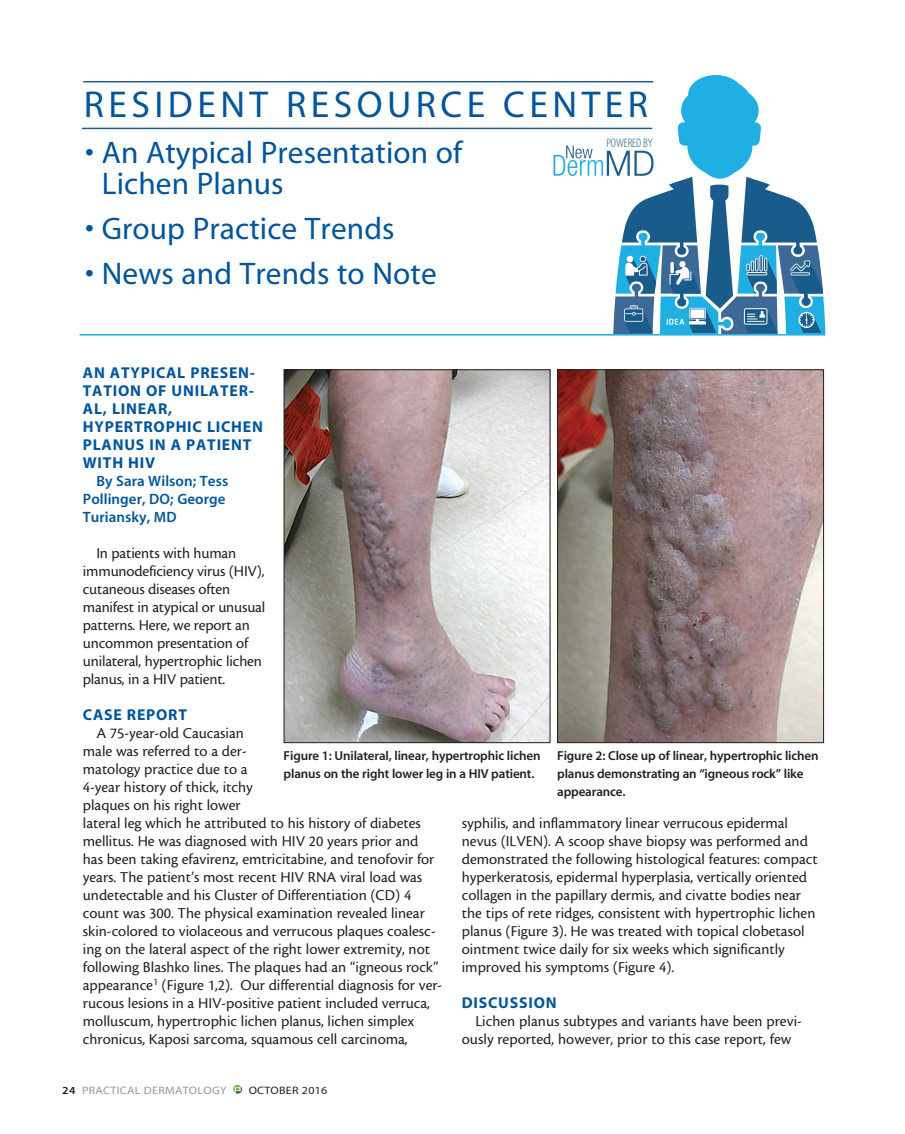
<style>
.page{position:relative;width:905px;height:1134px;background:#fff}
.page>*{position:absolute;margin:0;border:0;box-sizing:border-box;transform-origin:0 0}
.headline{font:37.5px "Myriad MM 400 600";letter-spacing:.12em;color:#01559f}
.headline-2{font:31.35px/31.5px "Myriad MM 400 600";letter-spacing:.005em;color:#01559f}
.body{font:15.75px/18px "Cronos MM 408 10";color:#231f20}
.subhead{font:15.75px/18px "Myriad MM 700 600";letter-spacing:.05em;color:#01559f}
.body-2{font:15px/18px "Myriad MM 565 600";letter-spacing:.005em;color:#01559f}
.t1{font:13.05px/18px "Myriad MM 565 600";letter-spacing:-.01em;color:#231f20}
.sidebar_body{font:12.3px "Myriad MM 215 300";letter-spacing:-.01em;color:#195b8a}
.t2{font:10.8px "Myriad MM 400 600";letter-spacing:.025em;color:#939598;scale:1.11 1}
.t3{font:10.8px "Myriad MM 400 600";letter-spacing:.025em;color:#231f20;scale:1.11 1}
.s1{font-family:"Myriad MM 565 600";color:#231f20}
</style>
<div class="page">
<svg style="left:233px;top:1085px;width:9px;height:9px"></svg>
<hr style="left:80px;top:334px;width:745px;height:2px;background:#1fafe2">
<svg style="left:553px;top:75px;width:272px;height:259px"></svg>
<div style="left:82px;top:88px;width:570px;height:36px;background:#fff"></div>
<hr style="left:83px;top:81px;width:570px;height:1px;background:#195b8a">
<hr style="left:82px;top:128px;width:570px;height:1px;background:#195b8a">
<img style="left:286px;top:371px;width:262px;height:370px">
<div style="left:284px;top:369px;width:266px;height:374px;border:1px solid #231f20"></div>
<img style="left:559px;top:371px;width:263px;height:370px">
<div style="left:557px;top:369px;width:267px;height:374px;border:1px solid #231f20"></div>
<p class="headline" style="left:84px;top:87px;width:566px">RESIDENT RESOURCE CENTER</p>
<p class="headline-2" style="left:102px;top:138px;width:362px;text-indent:-16px">• An Atypical Presentation of<br>Lichen Planus</p>
<p class="headline-2" style="left:85px;top:215px;width:311px">• Group Practice Trends</p>
<p class="headline-2" style="left:85px;top:260px;width:353px">• News and Trends to Note</p>
<p class="sidebar_body" style="left:606px;top:137px;width:47px">POWERED BY</p>
<p class="subhead" style="left:83px;top:365px;width:182px">AN ATYPICAL PRESEN-<br>TATION OF UNILATER-<br>AL, LINEAR,<br>HYPERTROPHIC LICHEN<br>PLANUS IN A PATIENT<br>WITH HIV</p>
<p class="body-2" style="left:83px;top:473px;width:147px;text-indent:13px">By Sara Wilson; Tess<br>Pollinger, DO; George<br>Turiansky, MD</p>
<p class="body" style="left:83px;top:544px;width:184px;text-indent:13px">In patients with human immunodeficiency virus (HIV), cutaneous diseases often manifest in atypical or unusual patterns. Here, we report an uncommon presentation of unilateral, hypertrophic lichen planus, in a HIV patient.</p>
<p class="subhead" style="left:83px;top:707px;width:106px">CASE REPORT</p>
<p class="body" style="left:83px;top:724px;width:361px;text-indent:13px">A 75-year-old Caucasian<br>male was referred to a der-<br>matology practice due to a<br>4-year history of thick, itchy<br>plaques on his right lower<br>lateral leg which he attributed to his history of diabetes mellitus. He was diagnosed with HIV 20 years prior and has been taking efavirenz, emtricitabine, and tenofovir for years. The patient’s most recent HIV RNA viral load was undetectable and his Cluster of Differentiation (CD) 4 count was 300. The physical examination revealed linear skin-colored to violaceous and verrucous plaques coalesc&shy;ing on the lateral aspect of the right lower extremity, not following Blashko lines. The plaques had an “igneous rock” appearance<sup>1</sup> (Figure 1,2). Our differential diagnosis for ver&shy;rucous lesions in a HIV-positive patient included verruca, molluscum, hypertrophic lichen planus, lichen simplex chronicus, Kaposi sarcoma, squamous cell carcinoma,</p>
<p class="t1" style="left:284px;top:748px;width:258px">Figure 1: Unilateral, linear, hypertrophic lichen planus on the right lower leg in a HIV patient.</p>
<p class="t1" style="left:557px;top:748px;width:263px">Figure 2: Close up of linear, hypertrophic lichen planus demonstrating an “igneous rock” like appearance.</p>
<p class="body" style="left:462px;top:814px;width:357px">syphilis, and inflammatory linear verrucous epidermal nevus (ILVEN). A scoop shave biopsy was performed and demonstrated the following histological features: compact hyperkeratosis, epidermal hyperplasia, vertically oriented collagen in the papillary dermis, and civatte bodies near the tips of rete ridges, consistent with hypertrophic lichen planus (Figure 3). He was treated with topical clobetasol ointment twice daily for six weeks which significantly improved his symptoms (Figure 4).</p>
<p class="subhead" style="left:462px;top:995px;width:96px">DISCUSSION</p>
<p class="body" style="left:462px;top:1012px;width:341px;text-indent:14px">Lichen planus subtypes and variants have been previ&shy;ously reported, however, prior to this case report, few</p>
<p class="t2" style="left:62px;top:1085px;width:149px"><span class="s1">24</span> PRACTICAL DERMATOLOGY</p>
<p class="t3" style="left:249px;top:1085px;width:72px">OCTOBER 2016</p>
</div>
